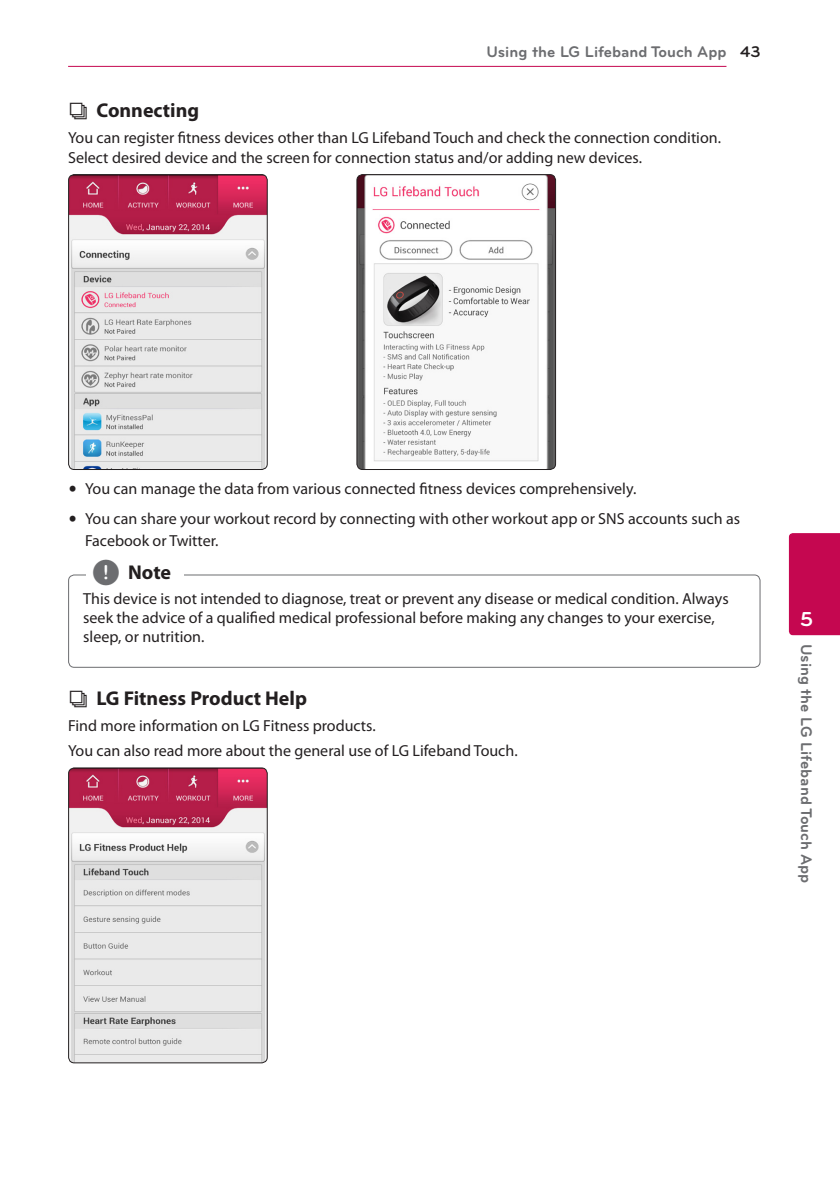
<style>
.page{position:relative;width:840px;height:1191px;background:#fff}
.page>*{position:absolute;margin:0;border:0;box-sizing:border-box;transform-origin:0 0}
.t1{font:700 21px "Bryant LG";color:#fff}
.Title_3{font:700 20px "Myriad Pro";color:#231f20}
.Content_text_Light{font:16px/19.2px "Myriad Pro";color:#231f20}
.Content_text_Bullet{font:16px/22px "Myriad Pro";color:#231f20}
.t2{font:700 16px "Bryant LG";color:#6c6d70}
.s1{color:#231f20}
.s2{font-family:"UPSYS Boxed Number";font-weight:400;font-size:16px}
.s3{font-family:"UPSYS Common";font-weight:400;font-size:30px;color:#6c6d70}
</style>
<div class="page">
<hr style="left:68px;top:66px;width:658px;height:1px;background:#c50750">
<div style="left:788px;top:533px;width:51px;height:102px;background:#c50750"></div>
<img style="left:69px;top:175px;width:198px;height:294px">
<div style="left:68px;top:174px;width:199px;height:296px;border:1px solid #231f20;border-radius:6px"></div>
<img style="left:358px;top:175px;width:197px;height:294px">
<div style="left:356px;top:174px;width:199px;height:296px;border:1px solid #231f20;border-radius:6px"></div>
<div style="left:68px;top:574px;width:692px;height:94px;border:1px solid #6c6d70;border-radius:6px"></div>
<div style="left:86px;top:569px;width:97px;height:19px;background:#fff"></div>
<img style="left:69px;top:768px;width:198px;height:294px">
<div style="left:68px;top:767px;width:199px;height:296px;border:1px solid #231f20;border-radius:6px"></div>
<p class="t2" style="left:486px;top:42px;width:275px">Using the LG Lifeband Touch App <span class="s1">43</span></p>
<p class="Title_3" style="left:68px;top:97px;width:133px"><span class="s2">}</span> Connecting</p>
<p class="Content_text_Light" style="left:68px;top:128px;width:654px">You can register fitness devices other than LG Lifeband Touch and check the connection condition.<br>Select desired device and the screen for connection status and/or adding new devices.</p>
<p class="Content_text_Bullet" style="left:85px;top:477px;width:552px">You can manage the data from various connected fitness devices comprehensively.</p>
<p class="Content_text_Bullet" style="left:85px;top:507px;width:656px">You can share your workout record by connecting with other workout app or SNS accounts such as<br>Facebook or Twitter.</p>
<p class="Title_3" style="left:92px;top:559px;width:81px"><span class="s3">,</span> Note</p>
<p class="Content_text_Light" style="left:83px;top:588px;width:646px">This device is not intended to diagnose, treat or prevent any disease or medical condition. Always seek the advice of a qualified medical professional before making any changes to your exercise, sleep, or nutrition.</p>
<p class="Title_3" style="left:68px;top:685px;width:240px"><span class="s2">}</span> LG Fitness Product Help</p>
<p class="Content_text_Light" style="left:68px;top:716px;width:309px">Find more information on LG Fitness products.</p>
<p class="Content_text_Light" style="left:68px;top:740px;width:451px">You can also read more about the general use of LG Lifeband Touch.</p>
<h1 class="t1" style="left:799px;top:605px;width:15px">5</h1>
<p class="t2" style="left:815px;top:643px;width:241px;rotate:90deg">Using the LG Lifeband Touch App</p>
</div>
